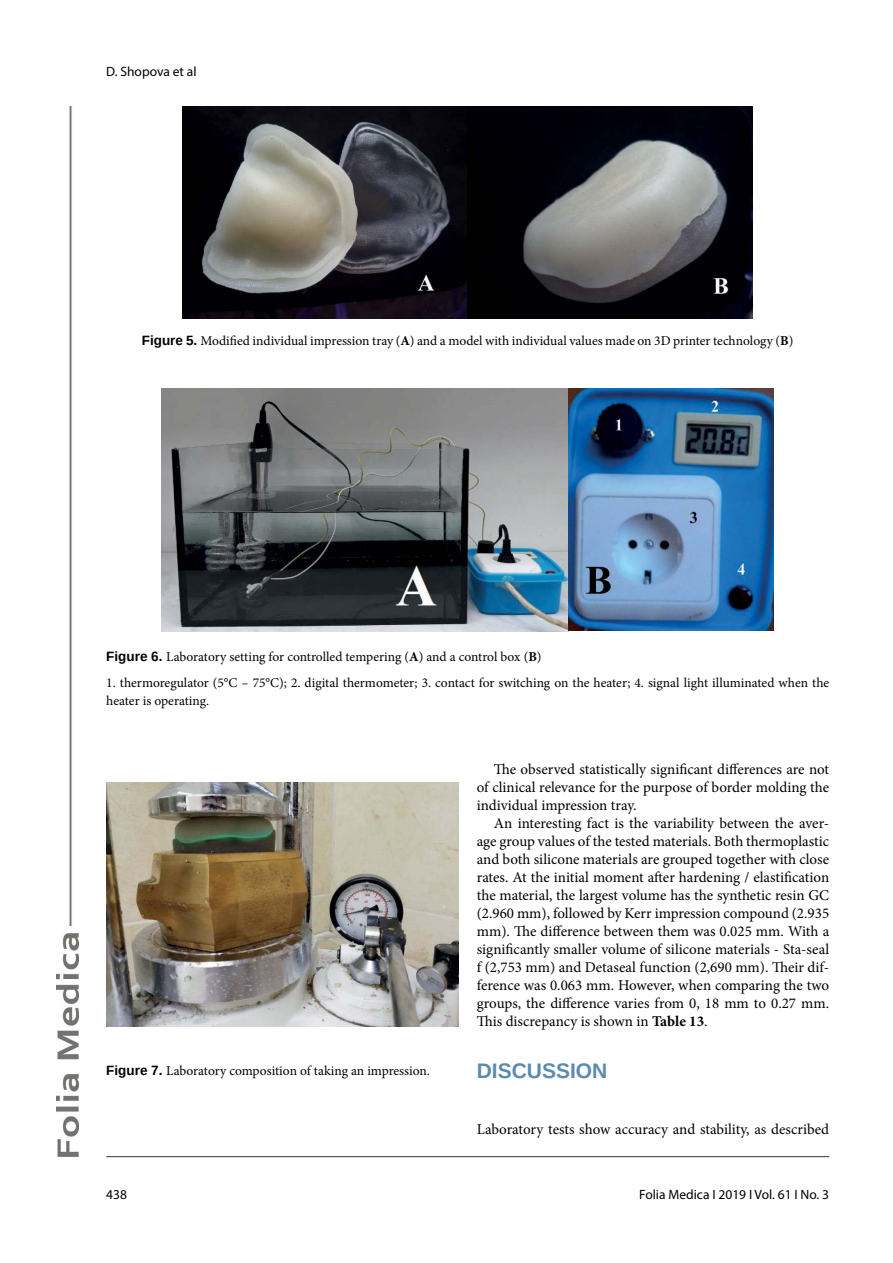
<style>
.page{position:relative;width:893px;height:1263px;background:#fff}
.page>*{position:absolute;margin:0;border:0;box-sizing:border-box;transform-origin:0 0}
.t1{font:700 21px "Arimo";color:#5b8caf}
.t2{font:15px/18px "Minion Pro";color:#000;text-align:justify}
.t3{font:13.5px/18px "Minion Pro";color:#000}
.t4{font:13.5px "Myriad Pro";color:#000}
.s1{font-family:"Arimo";font-weight:700}
.s2{font-weight:700}
</style>
<div class="page">
<hr style="left:106px;top:1156px;width:723px;height:1px;background:#333">
<img style="left:57px;top:106px;width:22px;height:1051px">
<img style="left:183px;top:106px;width:570px;height:213px">
<img style="left:162px;top:389px;width:612px;height:242px">
<img style="left:106px;top:782px;width:353px;height:244px">
<p class="t4" style="left:106px;top:63px;width:92px">D. Shopova et al</p>
<p class="t3" style="left:142px;top:331px;width:653px"><span class="s1">Figure 5.</span> Modified individual impression tray (<span class="s2">A</span>) and a model with individual values made on 3D printer technology (<span class="s2">B</span>)</p>
<p class="t3" style="left:106px;top:648px;width:437px"><span class="s1">Figure 6.</span> Laboratory setting for controlled tempering (<span class="s2">A</span>) and a control box (<span class="s2">B</span>)</p>
<p class="t3" style="left:106px;top:674px;width:724px">1. thermoregulator (5°С – 75°С); 2. digital thermometer; 3. contact for switching on the heater; 4. signal light illuminated when the heater is operating.</p>
<p class="t3" style="left:106px;top:1061px;width:325px"><span class="s1">Figure 7.</span> Laboratory composition of taking an impression.</p>
<p class="t4" style="left:106px;top:1186px;width:22px">438</p>
<p class="t2" style="left:477px;top:760px;width:354px;text-indent:17px">The observed statistically significant differences are not of clinical relevance for the purpose of border molding the individual impression tray.</p>
<p class="t2" style="left:477px;top:814px;width:354px;text-indent:17px">An interesting fact is the variability between the aver&shy;age group values of the tested materials. Both thermoplastic and both silicone materials are grouped together with close rates. At the initial moment after hardening / elastification the material, the largest volume has the synthetic resin GC (2.960 mm), followed by Kerr impression compound (2.935 mm). The difference between them was 0.025 mm. With a significantly smaller volume of silicone materials - Sta-seal f (2,753 mm) and Detaseal function (2,690 mm). Their dif&shy;ference was 0.063 mm. However, when comparing the two groups, the difference varies from 0, 18 mm to 0.27 mm.<br>This discrepancy is shown in <span class="s2">Table 13</span>.</p>
<h1 class="t1" style="left:477px;top:1057px;width:132px">DISCUSSION</h1>
<p class="t2" style="left:477px;top:1120px;width:354px">Laboratory tests show accuracy and stability, as described</p>
<p class="t4" style="left:639px;top:1186px;width:191px">Folia Medica I 2019 I Vol. 61 I No. 3</p>
</div>
